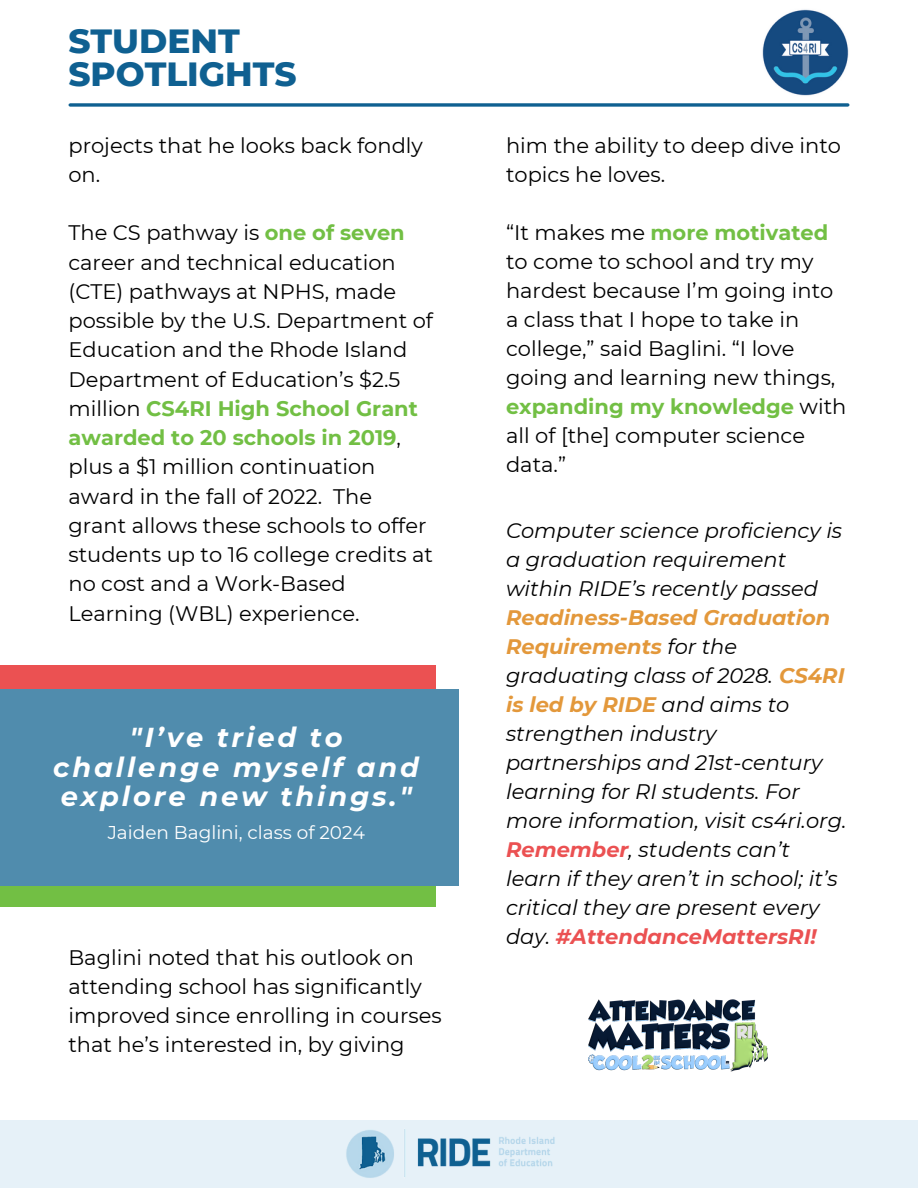
<style>
.page{position:relative;width:918px;height:1188px;background:#fff}
.page>*{position:absolute;margin:0;border:0;box-sizing:border-box;transform-origin:0 0}
.t1{font:800 34.2px/32.7px "Montserrat";color:#0f6091}
.t2{font:italic 700 27.3px/29.2px "Montserrat";letter-spacing:.105em;color:#fff;text-align:center}
.t3{font:21px/29.2px "Montserrat";color:#000}
.t4{font:italic 21px/29px "Montserrat";color:#000}
.t5{font:18.45px "Montserrat";color:#fff}
.s1{font-weight:700;color:#72bf44}
.s2{font-weight:700;color:#e3983b}
.s3{font-weight:700;color:#eb5152}
</style>
<div class="page">
<svg style="left:70px;top:103px;width:778px;height:4px;background:#3378a1"></svg>
<div style="left:0;top:1120px;width:918px;height:68px;background:#e6f1f8"></div>
<img style="left:346px;top:1129px;width:209px;height:49px">
<div style="left:0;top:665px;width:436px;height:72px;background:#eb5152"></div>
<div style="left:0;top:835px;width:436px;height:72px;background:#72bf44"></div>
<div style="left:0;top:689px;width:459px;height:197px;background:#508cad"></div>
<img style="left:762px;top:9px;width:87px;height:87px">
<img style="left:588px;top:999px;width:180px;height:73px">
<p class="t1" style="left:68px;top:25px;width:230px">STUDENT<br>SPOTLIGHTS</p>
<p class="t3" style="left:68px;top:130px;width:356px">projects that he looks back fondly on.</p>
<p class="t3" style="left:68px;top:218px;width:366px">The CS pathway is <span class="s1">one of seven </span>career and technical education (CTE) pathways at NPHS, made possible by the U.S. Department of<br>Education and the Rhode Island<br>Department of Education’s $2.5 million <span class="s1">CS4RI High School Grant awarded to 20 schools in 2019</span>, plus a $1 million continuation award in the fall of 2022. The grant allows these schools to offer students up to 16 college credits at no cost and a Work-Based<br>Learning (WBL) experience.</p>
<p class="t2" style="left:53px;top:723px;width:367px">"I’ve tried to challenge myself and explore new things."</p>
<p class="t5" style="left:108px;top:821px;width:259px">Jaiden Baglini, class of 2024</p>
<p class="t3" style="left:68px;top:942px;width:375px">Baglini noted that his outlook on attending school has significantly improved since enrolling in courses that he’s interested in, by giving</p>
<p class="t3" style="left:506px;top:131px;width:337px">him the ability to deep dive into topics he loves.</p>
<p class="t3" style="left:506px;top:218px;width:342px">“It makes me <span class="s1">more motivated </span>to come to school and try my hardest because I’m going into a class that I hope to take in college,” said Baglini. “I love going and learning new things, <span class="s1">expanding my knowledge</span> with all of [the] computer science data.”</p>
<p class="t4" style="left:506px;top:516px;width:342px">Computer science proficiency is a graduation requirement within RIDE’s recently passed<br><span class="s2">Readiness-Based Graduation<br>Requirements</span> for the graduating class of 2028. <span class="s2">CS4RI is led by RIDE</span> and aims to strengthen industry partnerships and 21st-century learning for RI students. For more information, visit cs4ri.org.<br><span class="s3">Remember</span>, students can’t learn if they aren’t in school; it’s critical they are present every day. <span class="s3">#AttendanceMattersRI!</span></p>
</div>
